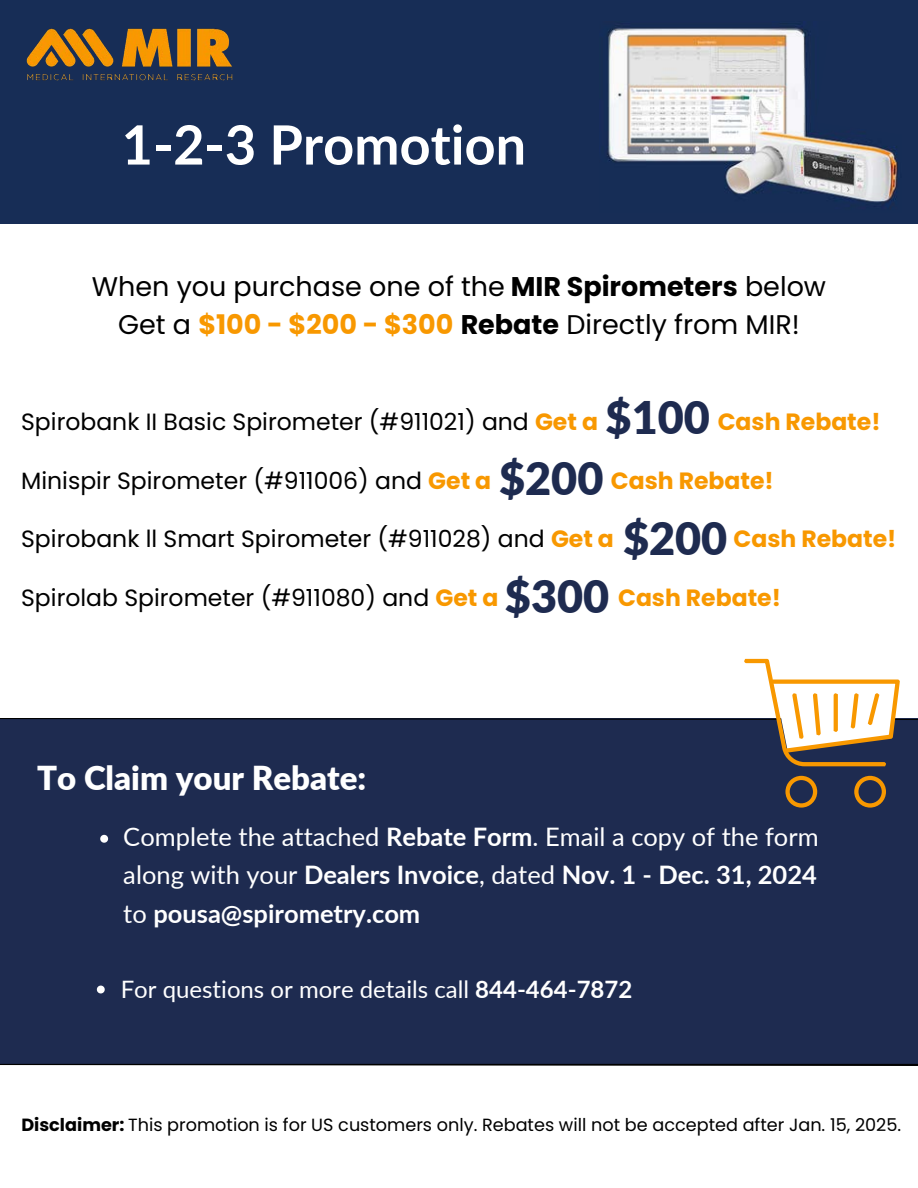
<style>
.page{position:relative;width:918px;height:1188px;background:#fff}
.page>*{position:absolute;margin:0;border:0;box-sizing:border-box;transform-origin:0 0}
.t1{font:700 54.15px "Lato";color:#fff}
.t2{font:900 45px "Lato";color:#1e2b50}
.t3{font:900 33px "Lato";color:#fff}
.t4{font:27px/38.2px "Poppins";color:#000;text-align:center}
.t5{font:700 25.5px/38.2px "Lato";color:#fff;text-align:justify}
.t6{font:24px "Lato";color:#fff}
.t7{font:23.55px "Poppins";color:#000}
.t8{font:700 23.55px "Poppins";color:#f89800}
.t9{font:17.7px "Poppins";color:#000}
.s1{font-weight:700}
.s2{font-weight:700;color:#f89800}
.s3{font-weight:400}
</style>
<div class="page">
<div style="left:0;top:718px;width:918px;height:348px;background:#1e2b50"></div>
<svg style="left:854px;top:776px;width:32px;height:32px"></svg>
<svg style="left:785px;top:776px;width:32px;height:32px"></svg>
<svg style="left:744px;top:659px;width:156px;height:107px"></svg>
<div style="left:0;top:0;width:918px;height:224px;background:#172d56"></div>
<img style="left:26px;top:28px;width:207px;height:53px">
<img style="left:607px;top:23px;width:291px;height:185px">
<svg style="left:100px;top:835px;width:8px;height:8px"></svg>
<svg style="left:97px;top:986px;width:8px;height:7px"></svg>
<svg style="left:816px;top:23px;width:82px;height:121px"></svg>
<h1 class="t1" style="left:122px;top:111px;width:406px">1-2-3 Promotion</h1>
<h2 class="t4" style="left:92px;top:267px;width:736px">When you purchase one of the <span class="s1">MIR Spirometers</span> below<br>Get a <span class="s2">$100 - $200 - $300</span> <span class="s1">Rebate</span> Directly from MIR!</h2>
<h2 class="t2" style="left:606px;top:390px;width:106px">$100</h2>
<h4 class="t7" style="left:21px;top:405px;width:578px">Spirobank II Basic Spirometer (#911021) and <span class="s2">Get a</span></h4>
<h4 class="t8" style="left:718px;top:405px;width:164px">Cash Rebate!</h4>
<h4 class="t7" style="left:21px;top:464px;width:472px">Minispir Spirometer (#911006) and <span class="s2">Get a</span></h4>
<h4 class="t8" style="left:611px;top:464px;width:164px">Cash Rebate!</h4>
<h4 class="t7" style="left:21px;top:522px;width:594px">Spirobank ll Smart Spirometer (#911028) and <span class="s2">Get a</span></h4>
<h4 class="t8" style="left:734px;top:522px;width:164px">Cash Rebate!</h4>
<h4 class="t7" style="left:21px;top:581px;width:479px">Spirolab Spirometer (#911080) and <span class="s2">Get a</span></h4>
<h4 class="t8" style="left:618px;top:581px;width:164px">Cash Rebate!</h4>
<h5 class="t2" style="left:499px;top:450px;width:106px">$200</h5>
<h2 class="t2" style="left:623px;top:511px;width:106px">$200</h2>
<h2 class="t2" style="left:505px;top:569px;width:106px">$300</h2>
<p class="t3" style="left:37px;top:757px;width:331px">To Claim your Rebate:</p>
<h3 class="t5" style="left:123px;top:817px;width:697px"><span class="s3">Complete the attached</span> Rebate Form<span class="s3">. Email a copy of the form along with your</span> Dealers Invoice<span class="s3">, dated</span> Nov. 1 - Dec. 31, 2024 <span class="s3">to</span> pousa@spirometry.com</h3>
<p class="t6" style="left:121px;top:974px;width:513px">For questions or more details call <span class="s1">844-464-7872</span></p>
<p class="t9" style="left:21px;top:1112px;width:881px"><span class="s1">Disclaimer:</span> This promotion is for US customers only. Rebates will not be accepted after Jan. 15, 2025.</p>
</div>
